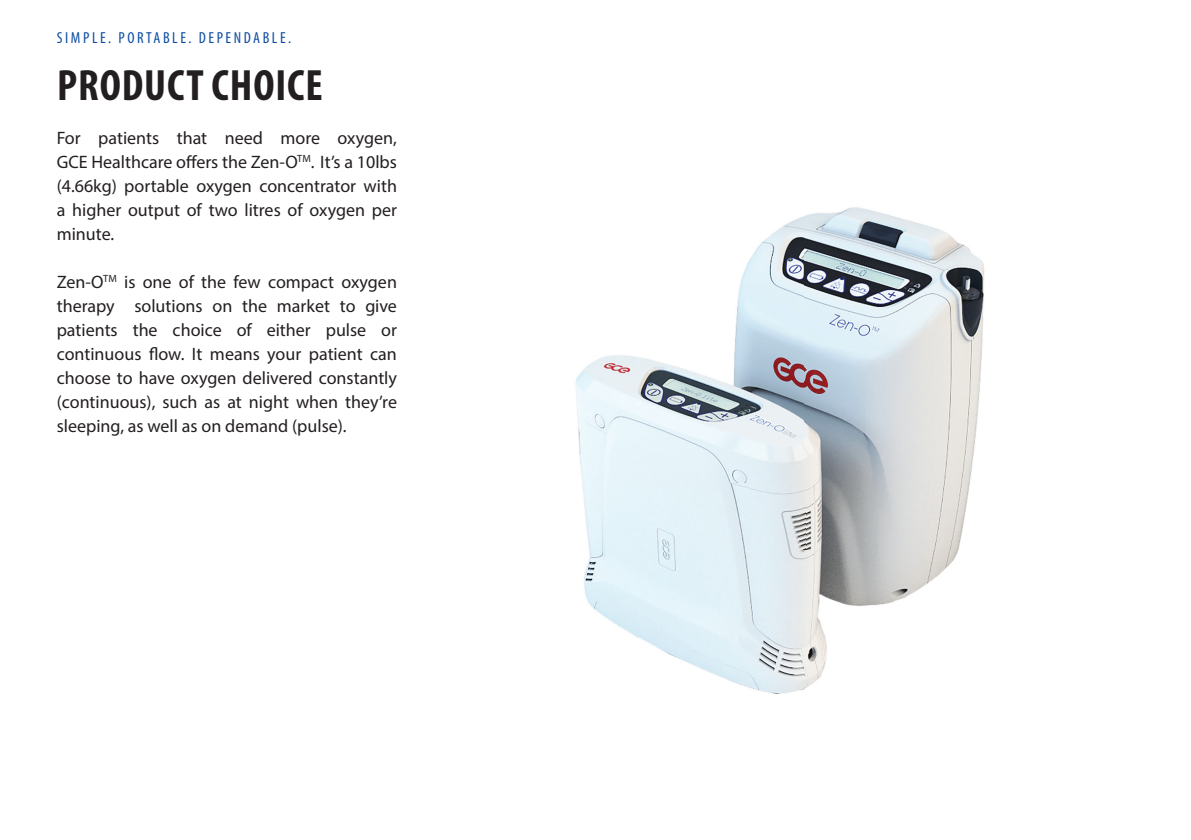
<style>
.page{position:relative;width:1191px;height:840px;background:#fff}
.page>*{position:absolute;margin:0;border:0;box-sizing:border-box;transform-origin:0 0}
.t1{font:700 condensed 44px "Myriad Pro";letter-spacing:.02em;color:#231f20}
.t2{font:18px/24px "Myriad Pro";color:#231f20;text-align:justify}
.t3{font:condensed 16px "Myriad Pro";letter-spacing:.16em;color:#0d4da1}
</style>
<div class="page">
<img style="left:575px;top:207px;width:410px;height:487px">
<p class="t3" style="left:57px;top:28px;width:236px">SIMPLE. PORTABLE. DEPENDABLE.</p>
<h1 class="t1" style="left:57px;top:57px;width:267px">PRODUCT CHOICE</h1>
<p class="t2" style="left:57px;top:126px;width:342px">For patients that need more oxygen, GCE Healthcare offers the Zen-O<sup>TM</sup>. It’s a 10lbs (4.66kg) portable oxygen concentrator with a higher output of two litres of oxygen per minute.</p>
<p class="t2" style="left:57px;top:270px;width:342px">Zen-O<sup>TM</sup> is one of the few compact oxygen therapy solutions on the market to give patients the choice of either pulse or continuous flow. It means your patient can choose to have oxygen delivered constantly (continuous), such as at night when they’re sleeping, as well as on demand (pulse).</p>
</div>
